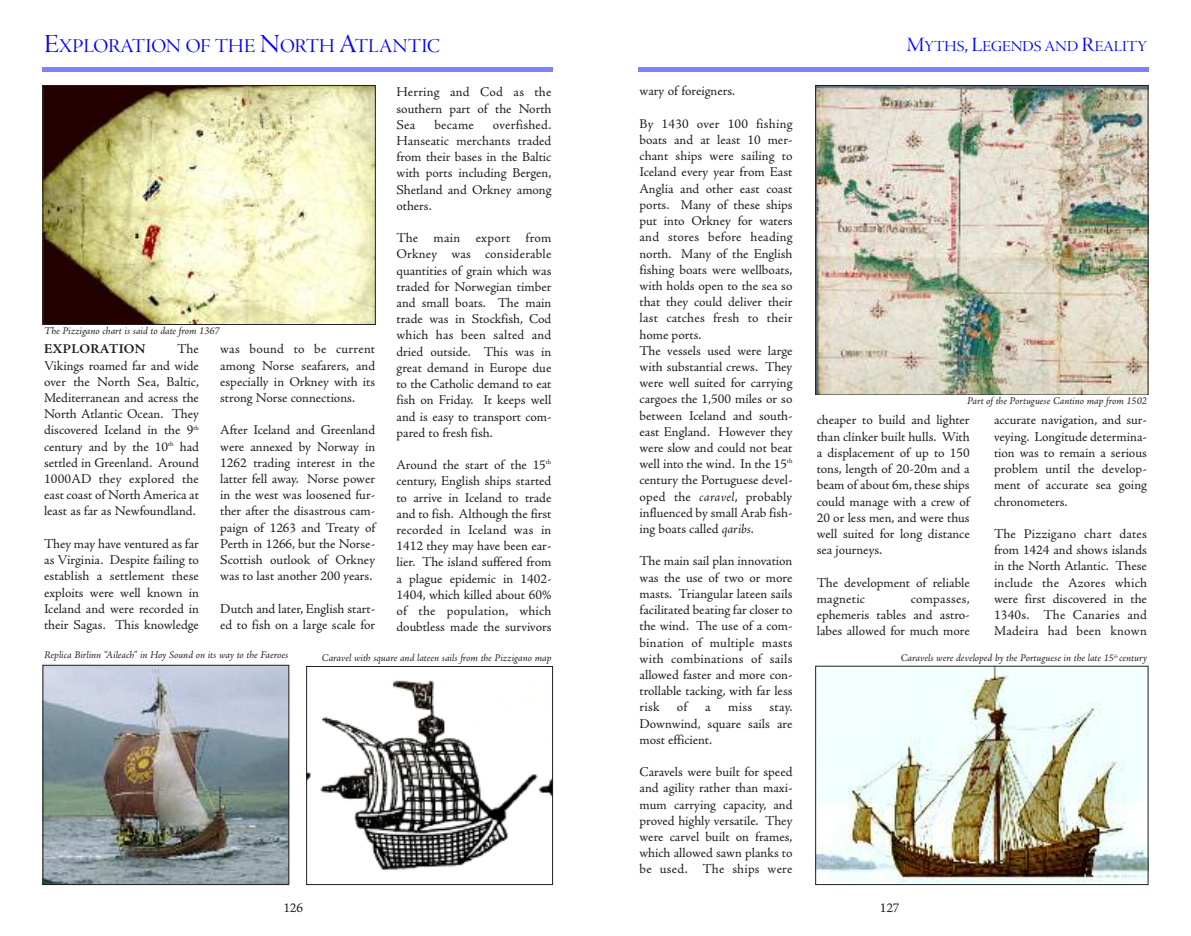
<style>
.page{position:relative;width:1191px;height:936px;background:#fff}
.page>*{position:absolute;margin:0;border:0;box-sizing:border-box;transform-origin:0 0}
.t1{font:20.25px "Adobe Jenson Pro Disp";letter-spacing:-.01em;color:#00f}
.t2{font:15.75px "Adobe Jenson Pro Disp";color:#00f}
.t3{font:13.5px/16.2px "Adobe Jenson Pro";color:#201e21;text-align:justify}
.t4{font:700 13.5px "Adobe Jenson Pro";letter-spacing:.02em;color:#201e21}
.t5{font:italic 10.5px "Adobe Jenson Pro";letter-spacing:-.005em;color:#201e21}
.s1{font-size:27px}
.s2{font-style:italic}
.s3{font-size:21px}
</style>
<div class="page">
<hr style="left:638px;top:68px;width:510px;height:4px;background:#8080ff">
<hr style="left:43px;top:68px;width:510px;height:4px;background:#8080ff">
<img style="left:45px;top:666px;width:242px;height:216px">
<div style="left:43px;top:664px;width:246px;height:220px;border:1px solid #201e21"></div>
<img style="left:45px;top:87px;width:329px;height:236px">
<div style="left:43px;top:85px;width:333px;height:240px;border:1px solid #201e21"></div>
<img style="left:817px;top:87px;width:329px;height:306px">
<div style="left:815px;top:85px;width:333px;height:310px;border:1px solid #201e21"></div>
<img style="left:817px;top:667px;width:329px;height:215px">
<img style="left:308px;top:680px;width:243px;height:191px">
<div style="left:306px;top:666px;width:247px;height:218px;border:1px solid #201e21"></div>
<h1 class="t1" style="left:44px;top:39px;width:397px"><span class="s1">E</span>XPLORATION OF THE <span class="s1">N</span>ORTH <span class="s1">A</span>TLANTIC</h1>
<p class="t5" style="left:44px;top:327px;width:177px">The Pizzigano chart is said to date from 1367</p>
<p class="t3" style="left:44px;top:342px;width:156px;text-indent:133px">The Vikings roamed far and wide over the North Sea, Baltic, Mediterranean and acress the North Atlantic Ocean. They discovered Iceland in the 9<sup>th </sup>century and by the 10<sup>th</sup> had settled in Greenland. Around 1000AD they explored the east coast of North America at least as far as Newfoundland.</p>
<p class="t3" style="left:44px;top:537px;width:156px">They may have ventured as far as Virginia. Despite failing to establish a settlement these exploits were well known in Iceland and were recorded in their Sagas. This knowledge</p>
<p class="t4" style="left:44px;top:344px;width:103px">EXPLORATION</p>
<p class="t3" style="left:220px;top:342px;width:156px">was bound to be current among Norse seafarers, and especially in Orkney with its strong Norse connections.</p>
<p class="t3" style="left:220px;top:423px;width:156px">After Iceland and Greenland were annexed by Norway in 1262 trading interest in the latter fell away. Norse power in the west was loosened fur&shy;ther after the disastrous cam&shy;paign of 1263 and Treaty of Perth in 1266, but the Norse-Scottish outlook of Orkney was to last another 200 years.</p>
<p class="t3" style="left:220px;top:601px;width:156px">Dutch and later, English start&shy;ed to fish on a large scale for</p>
<p class="t3" style="left:396px;top:85px;width:156px">Herring and Cod as the southern part of the North Sea</p>
<p class="t3" style="left:396px;top:118px;width:156px;text-indent:96px">overfished.<br>Hanseatic merchants traded from their bases in the Baltic with ports including Bergen, Shetland and Orkney among others.</p>
<p class="t3" style="left:396px;top:231px;width:156px">The main export from Orkney was considerable quantities of grain which was traded for Norwegian timber and small boats. The main trade was in Stockfish, Cod which has been salted and dried outside. This was in great demand in Europe due to the Catholic demand to eat fish on Friday. It keeps well and is easy to transport com&shy;pared to fresh fish.</p>
<p class="t3" style="left:396px;top:458px;width:156px">Around the start of the 15<sup>th </sup>century, English ships started to arrive in Iceland to trade and to fish. Although the first recorded in Iceland was in 1412 they may have been ear&shy;lier. The island suffered from a plague epidemic in 1402- 1404, which killed about 60% of the population, which doubtless made the survivors</p>
<p class="t3" style="left:434px;top:118px;width:41px">became</p>
<p class="t5" style="left:44px;top:650px;width:246px">Replica Birlinn “Aileach” in Hoy Sound on its way to the Faeroes</p>
<p class="t5" style="left:322px;top:653px;width:231px">Caravel with square and lateen sails from the Pizzigano map</p>
<p class="t3" style="left:283px;top:900px;width:21px">126</p>
<p class="t3" style="left:639px;top:84px;width:97px">wary of foreigners.</p>
<p class="t3" style="left:639px;top:117px;width:154px;text-align:left">By 1430 over 100 fishing boats and at least 10 mer&shy;chant ships were sailing to<br>Iceland every year from East<br>Anglia and other east coast ports. Many of these ships put into Orkney for waters and stores before heading north. Many of the English fishing boats were wellboats, with holds open to the sea so that they could deliver their last catches fresh to their home ports.<br>The vessels used were large with substantial crews. They were well suited for carrying cargoes the 1,500 miles or so between Iceland and south&shy;east England. However they were slow and could not beat well into the wind. In the 15<sup>th </sup>century the Portuguese devel&shy;oped the <span class="s2">caravel</span>, probably influenced by small Arab fish&shy;ing boats called <span class="s2">qaribs</span>.</p>
<p class="t3" style="left:639px;top:554px;width:154px">The main sail plan innovation was the use of two or more masts. Triangular lateen sails facilitated beating far closer to the wind. The use of a com&shy;bination of multiple masts with combinations of sails allowed faster and more con&shy;trollable tacking, with far less risk</p>
<p class="t3" style="left:677px;top:700px;width:12px">of</p>
<p class="t3" style="left:705px;top:700px;width:7px">a</p>
<p class="t3" style="left:728px;top:700px;width:25px">miss</p>
<p class="t3" style="left:639px;top:700px;width:154px;text-indent:130px">stay.<br>Downwind, square sails are most efficient.</p>
<p class="t3" style="left:639px;top:765px;width:154px">Caravels were built for speed and agility rather than maxi&shy;mum carrying capacity, and proved highly versatile. They were carvel built on frames, which allowed sawn planks to be used. The ships were</p>
<p class="t2" style="left:906px;top:40px;width:242px"><span class="s3">M</span>YTHS<span class="s3">, L</span>EGENDS AND <span class="s3">R</span>EALITY</p>
<p class="t5" style="left:967px;top:397px;width:181px">Part of the Portuguese Cantino map from 1502</p>
<p class="t3" style="left:816px;top:413px;width:154px">cheaper to build and lighter than clinker built hulls. With a displacement of up to 150 tons, length of 20-20m and a beam of about 6m, these ships could manage with a crew of 20 or less men, and were thus well suited for long distance sea journeys.</p>
<p class="t3" style="left:816px;top:575px;width:154px">The development of reliable magnetic</p>
<p class="t3" style="left:816px;top:591px;width:154px;text-indent:94px">compasses, ephemeris tables and astro&shy;labes allowed for much more</p>
<p class="t3" style="left:994px;top:413px;width:154px">accurate navigation, and sur&shy;veying. Longitude determina&shy;tion was to remain a serious problem until the develop&shy;ment of accurate sea going chronometers.</p>
<p class="t3" style="left:994px;top:527px;width:154px">The Pizzigano chart dates from 1424 and shows islands in the North Atlantic. These include the Azores which were first discovered in the 1340s. The Canaries and Madeira had been known</p>
<p class="t5" style="left:901px;top:654px;width:248px">Caravels were developed by the Portuguese in the late 15<sup>th</sup> century</p>
<p class="t3" style="left:879px;top:900px;width:21px">127</p>
</div>
